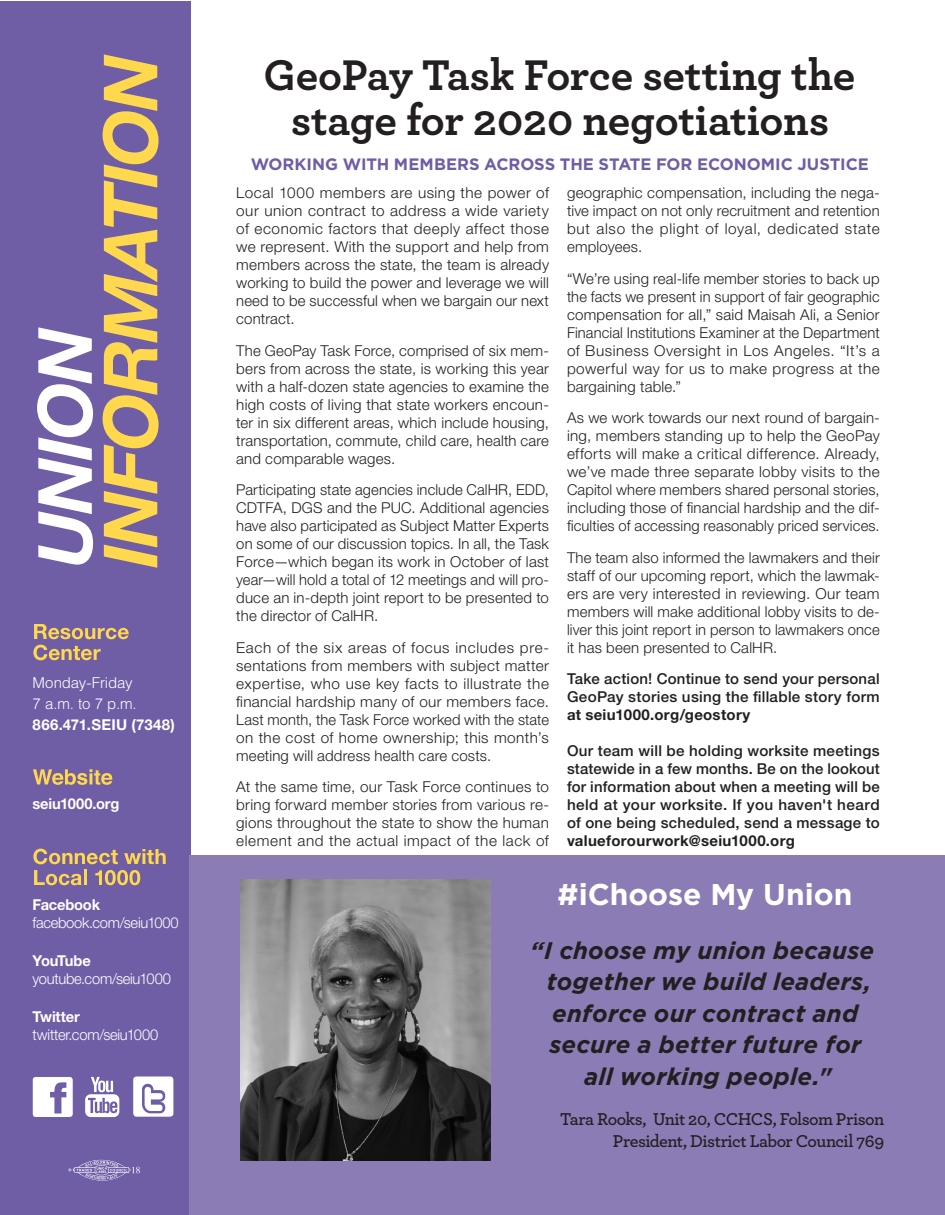
<style>
.page{position:relative;width:945px;height:1215px;background:#fff}
.page>*{position:absolute;margin:0;border:0;box-sizing:border-box;transform-origin:0 0}
.Body_Copy{font:700 45px/45px "Archer";letter-spacing:-.01em;color:#231f20;text-align:center}
.DATE_FRONT_PAGE{font:700 30px "Gotham";color:#fff}
.Body_Copy-2{font:italic 700 24px/31.5px "Gotham";letter-spacing:.01em;color:#231f20;text-align:center}
.DATE_FRONT_PAGE-2{font:600 18px "Archer";letter-spacing:-.03em;color:#231f20}
.DATE_FRONT_PAGE-3{font:700 16.5px "Gotham";letter-spacing:-.005em;color:#6f5da5}
.Body_Copy-3{font:300 15px/18px "Helvetica Neue LT Std";letter-spacing:.015em;color:#231f20;text-align:justify}
.Body_Copy-4{font:500 15px/18px "Helvetica Neue LT Std";letter-spacing:.02em;color:#231f20;text-align:justify}
.t1{font:300 15px "Helvetica Neue LT Std";letter-spacing:-.02em;color:#fff}
.t2{font:700 15px "Helvetica Neue LT Std";letter-spacing:-.01em;color:#fff}
.t3{font:300 15px/21px "Helvetica";letter-spacing:-.01em;color:#fff}
.t4{font:700 15px "Helvetica Neue LT Std";letter-spacing:.015em;color:#fff}
.t5{font:700 15px "Helvetica Neue LT Std";letter-spacing:-.05em;color:#fff}
.s1{font-weight:700}
</style>
<div class="page">
<div style="left:0;top:1px;width:190px;height:1214px;background:#6f5da5"></div>
<svg style="left:103px;top:54px;width:56px;height:514px"></svg>
<svg style="left:37px;top:327px;width:56px;height:238px"></svg>
<svg style="left:34px;top:624px;width:95px;height:15px"></svg>
<svg style="left:33px;top:645px;width:68px;height:15px"></svg>
<svg style="left:33px;top:769px;width:79px;height:16px"></svg>
<svg style="left:33px;top:849px;width:85px;height:15px"></svg>
<svg style="left:124px;top:849px;width:42px;height:15px"></svg>
<svg style="left:34px;top:870px;width:47px;height:15px"></svg>
<hr style="left:84px;top:870px;width:3px;height:15px;background:#ffd84d">
<svg style="left:95px;top:870px;width:45px;height:15px"></svg>
<svg style="left:133px;top:1077px;width:40px;height:40px;background:#e3e0ed"></svg>
<svg style="left:85px;top:1077px;width:34px;height:40px"></svg>
<svg style="left:33px;top:1077px;width:40px;height:40px"></svg>
<svg style="left:68px;top:1159px;width:72px;height:22px"></svg>
<div style="left:189px;top:856px;width:756px;height:359px;background:#8c7cb6"></div>
<img style="left:240px;top:880px;width:251px;height:281px">
<p class="t3" style="left:33px;top:671px;width:106px">Monday-Friday<br>7 a.m. to 7 p.m.</p>
<p class="t4" style="left:33px;top:715px;width:144px">866.471.SEIU (7348)</p>
<p class="t2" style="left:33px;top:795px;width:88px">seiu1000.org</p>
<p class="t2" style="left:33px;top:895px;width:69px">Facebook</p>
<p class="t1" style="left:33px;top:913px;width:148px">facebook.com/seiu1000</p>
<p class="t5" style="left:33px;top:951px;width:60px">YouTube</p>
<p class="t1" style="left:33px;top:969px;width:140px">youtube.com/seiu1000</p>
<p class="t2" style="left:33px;top:1008px;width:49px">Twitter</p>
<p class="t1" style="left:33px;top:1026px;width:127px">twitter.com/seiu1000</p>
<p class="Body_Copy" style="left:263px;top:49px;width:593px">GeoPay Task Force setting the stage for 2020 negotiations</p>
<p class="DATE_FRONT_PAGE-3" style="left:251px;top:155px;width:620px">WORKING WITH MEMBERS ACROSS THE STATE FOR ECONOMIC JUSTICE</p>
<p class="Body_Copy-3" style="left:236px;top:183px;width:314px">Local 1000 members are using the power of our union contract to address a wide variety of economic factors that deeply affect those we represent. With the support and help from members across the state, the team is already working to build the power and leverage we will need to be successful when we bargain our next contract.</p>
<p class="Body_Copy-3" style="left:236px;top:341px;width:314px">The GeoPay Task Force, comprised of six mem&shy;bers from across the state, is working this year with a half-dozen state agencies to examine the high costs of living that state workers encoun&shy;ter in six different areas, which include housing, transportation, commute, child care, health care and comparable wages.</p>
<p class="Body_Copy-3" style="left:236px;top:480px;width:314px">Participating state agencies include CalHR, EDD, CDTFA, DGS and the PUC. Additional agencies have also participated as Subject Matter Experts on some of our discussion topics. In all, the Task Force—which began its work in October of last year—will hold a total of 12 meetings and will pro&shy;duce an in-depth joint report to be presented to the director of CalHR.</p>
<p class="Body_Copy-3" style="left:236px;top:638px;width:314px">Each of the six areas of focus includes pre&shy;sentations from members with subject matter expertise, who use key facts to illustrate the financial hardship many of our members face.<br>Last month, the Task Force worked with the state on the cost of home ownership; this month’s meeting will address health care costs.</p>
<p class="Body_Copy-3" style="left:236px;top:777px;width:314px">At the same time, our Task Force continues to bring forward member stories from various re&shy;gions throughout the state to show the human element and the actual impact of the lack of</p>
<p class="Body_Copy-3" style="left:567px;top:183px;width:314px">geographic compensation, including the nega&shy;tive impact on not only recruitment and retention but also the plight of loyal, dedicated state employees.</p>
<p class="Body_Copy-3" style="left:567px;top:269px;width:314px">“We’re using real-life member stories to back up the facts we present in support of fair geographic compensation for all,” said Maisah Ali, a Senior Financial Institutions Examiner at the Department of Business Oversight in Los Angeles. “It’s a powerful way for us to make progress at the bargaining table.”</p>
<p class="Body_Copy-3" style="left:567px;top:408px;width:314px">As we work towards our next round of bargain&shy;ing, members standing up to help the GeoPay efforts will make a critical difference. Already, we’ve made three separate lobby visits to the Capitol where members shared personal stories, including those of financial hardship and the dif&shy;ficulties of accessing reasonably priced services.</p>
<p class="Body_Copy-3" style="left:567px;top:548px;width:314px">The team also informed the lawmakers and their staff of our upcoming report, which the lawmak&shy;ers are very interested in reviewing. Our team members will make additional lobby visits to de&shy;liver this joint report in person to lawmakers once it has been presented to CalHR.</p>
<p class="Body_Copy-4" style="left:567px;top:670px;width:314px">Take action! Continue to send your personal GeoPay stories using the fillable story form <span class="s1">at seiu1000.org/geostory</span></p>
<p class="Body_Copy-4" style="left:567px;top:742px;width:314px">Our team will be holding worksite meetings statewide in a few months. Be on the lookout for information about when a meeting will be held at your worksite. If you haven't heard of one being scheduled, send a message to <span class="s1">valueforourwork@seiu1000.org</span></p>
<p class="DATE_FRONT_PAGE" style="left:558px;top:877px;width:296px">#iChoose My Union</p>
<p class="Body_Copy-2" style="left:530px;top:934px;width:345px">“I choose my union because together we build leaders, enforce our contract and secure a better future for all working people."</p>
<p class="DATE_FRONT_PAGE-2" style="left:560px;top:1106px;width:325px">Tara Rooks, Unit 20, CCHCS, Folsom Prison</p>
<p class="DATE_FRONT_PAGE-2" style="left:613px;top:1127px;width:273px">President, District Labor Council 769</p>
</div>
